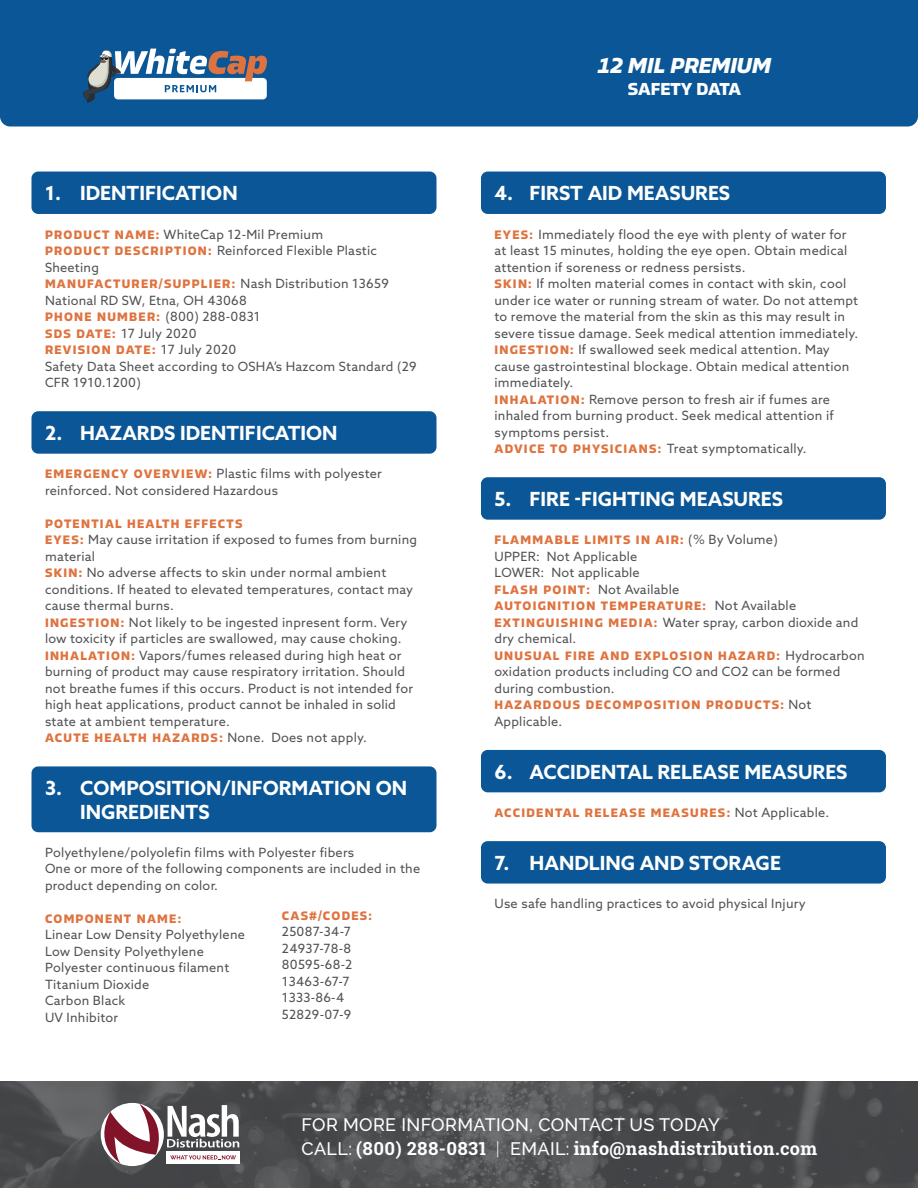
<style>
.page{position:relative;width:918px;height:1188px;background:#fff}
.page>*{position:absolute;margin:0;border:0;box-sizing:border-box;transform-origin:0 0}
.t1{font:italic 700 22.5px "Allotrope";color:#fff}
.t2{font:700 19.5px/23.4px "Azo Sans";color:#fff}
.t3{font:18px "Roboto Slab";letter-spacing:.02em;color:#fff}
.t4{font:500 18px "Raleway";letter-spacing:.02em;color:#fff}
.t5{font:700 18px "Allotrope";letter-spacing:-.01em;color:#fff}
.t6{font:12.75px/16.5px "Azo Sans";letter-spacing:.02em;color:#505154}
.t7{font:700 12.75px "Allotrope";letter-spacing:.1em;color:#df733f}
.s1{font-family:"Allotrope";font-weight:700;color:#df733f}
.s2{font-family:"Azo Sans";font-weight:400;color:#505154}
.s3{font-family:"Raleway";font-weight:500}
.s4{font-family:"Raleway";font-weight:300}
</style>
<div class="page">
<svg style="left:0;top:1081px;width:918px;height:107px;background:#4e4e51"></svg>
<div style="left:481px;top:172px;width:405px;height:42px;background:#0b5696;border-radius:7px"></div>
<div style="left:481px;top:477px;width:405px;height:43px;background:#0b5696;border-radius:7px"></div>
<div style="left:481px;top:750px;width:405px;height:42px;background:#0b5696;border-radius:7px"></div>
<div style="left:481px;top:841px;width:405px;height:43px;background:#0b5696;border-radius:7px"></div>
<div style="left:32px;top:172px;width:404px;height:42px;background:#0b5696;border-radius:7px"></div>
<div style="left:32px;top:411px;width:404px;height:43px;background:#0b5696;border-radius:7px"></div>
<div style="left:32px;top:766px;width:404px;height:66px;background:#0b5696;border-radius:7px"></div>
<div style="left:0;top:0;width:918px;height:127px;background:#0b5696"></div>
<svg style="left:83px;top:49px;width:184px;height:54px"></svg>
<div style="left:167px;top:1151px;width:73px;height:13px;background:#fff"></div>
<svg style="left:92px;top:1104px;width:147px;height:60px"></svg>
<h2 class="t2" style="left:45px;top:181px;width:194px">1. IDENTIFICATION</h2>
<p class="t6" style="left:45px;top:226px;width:334px"><span class="s1">PRODUCT NAME:</span> WhiteCap 12-Mil Premium<br><span class="s1">PRODUCT DESCRIPTION:</span> Reinforced Flexible Plastic<br>Sheeting</p>
<p class="t7" style="left:45px;top:275px;width:345px">MANUFACTURER/SUPPLIER: <span class="s2">Nash Distribution 13659</span></p>
<p class="t6" style="left:45px;top:292px;width:217px">National RD SW, Etna, OH 43068<br><span class="s1">PHONE NUMBER:</span> (800) 288-0831<br><span class="s1">SDS DATE:</span> 17 July 2020</p>
<p class="t7" style="left:45px;top:341px;width:193px">REVISION DATE: <span class="s2">17 July 2020</span></p>
<p class="t6" style="left:45px;top:358px;width:373px">Safety Data Sheet according to OSHA’s Hazcom Standard (29<br>CFR 1910.1200)</p>
<h2 class="t2" style="left:45px;top:421px;width:294px">2. HAZARDS IDENTIFICATION</h2>
<p class="t6" style="left:45px;top:465px;width:338px"><span class="s1">EMERGENCY OVERVIEW:</span> Plastic films with polyester reinforced. Not considered Hazardous</p>
<p class="t7" style="left:45px;top:515px;width:199px">POTENTIAL HEALTH EFFECTS</p>
<p class="t6" style="left:45px;top:531px;width:374px"><span class="s1">EYES:</span> May cause irritation if exposed to fumes from burning material<br><span class="s1">SKIN:</span> No adverse affects to skin under normal ambient conditions. If heated to elevated temperatures, contact may cause thermal burns.<br><span class="s1">INGESTION:</span> Not likely to be ingested inpresent form. Very low toxicity if particles are swallowed, may cause choking.<br><span class="s1">INHALATION:</span> Vapors/fumes released during high heat or burning of product may cause respiratory irritation. Should not breathe fumes if this occurs. Product is not intended for high heat applications, product cannot be inhaled in solid state at ambient temperature.</p>
<p class="t7" style="left:45px;top:729px;width:323px">ACUTE HEALTH HAZARDS: <span class="s2">None. Does not apply.</span></p>
<h2 class="t2" style="left:80px;top:776px;width:329px;text-indent:-35px">3. COMPOSITION/INFORMATION ON<br>INGREDIENTS</h2>
<p class="t6" style="left:45px;top:844px;width:377px">Polyethylene/polyolefin films with Polyester fibers<br>One or more of the following components are included in the product depending on color.</p>
<p class="t7" style="left:45px;top:910px;width:138px">COMPONENT NAME:</p>
<p class="t6" style="left:45px;top:926px;width:202px">Linear Low Density Polyethylene<br>Low Density Polyethylene<br>Polyester continuous filament<br>Titanium Dioxide<br>Carbon Black<br>UV Inhibitor</p>
<p class="t7" style="left:282px;top:907px;width:92px">CAS#/CODES:</p>
<p class="t6" style="left:282px;top:923px;width:72px">25087-34-7<br>24937-78-8<br>80595-68-2<br>13463-67-7<br>1333-86-4<br>52829-07-9</p>
<h1 class="t1" style="left:598px;top:50px;width:175px">12 MIL PREMIUM</h1>
<h3 class="t5" style="left:628px;top:77px;width:115px">SAFETY DATA</h3>
<h2 class="t2" style="left:494px;top:181px;width:237px">4. FIRST AID MEASURES</h2>
<p class="t6" style="left:494px;top:226px;width:365px"><span class="s1">EYES:</span> Immediately flood the eye with plenty of water for at least 15 minutes, holding the eye open. Obtain medical attention if soreness or redness persists.<br><span class="s1">SKIN:</span> If molten material comes in contact with skin, cool under ice water or running stream of water. Do not attempt to remove the material from the skin as this may result in severe tissue damage. Seek medical attention immediately.<br><span class="s1">INGESTION:</span> If swallowed seek medical attention. May cause gastrointestinal blockage. Obtain medical attention immediately.<br><span class="s1">INHALATION:</span> Remove person to fresh air if fumes are inhaled from burning product. Seek medical attention if symptoms persist.<br><span class="s1">ADVICE TO PHYSICIANS:</span> Treat symptomatically.</p>
<h2 class="t2" style="left:494px;top:487px;width:290px">5. FIRE -FIGHTING MEASURES</h2>
<p class="t7" style="left:494px;top:531px;width:285px">FLAMMABLE LIMITS IN AIR: <span class="s2">(% By Volume)</span></p>
<p class="t6" style="left:494px;top:548px;width:186px">UPPER: Not Applicable<br>LOWER: Not applicable<br><span class="s1">FLASH POINT:</span> Not Available</p>
<p class="t7" style="left:494px;top:597px;width:303px">AUTOIGNITION TEMPERATURE: <span class="s2">Not Available</span></p>
<p class="t6" style="left:494px;top:614px;width:365px"><span class="s1">EXTINGUISHING MEDIA:</span> Water spray, carbon dioxide and dry chemical.</p>
<p class="t7" style="left:494px;top:647px;width:372px">UNUSUAL FIRE AND EXPLOSION HAZARD: <span class="s2">Hydrocarbon</span></p>
<p class="t6" style="left:494px;top:663px;width:347px">oxidation products including CO and CO2 can be formed during combustion.</p>
<p class="t7" style="left:494px;top:696px;width:319px">HAZARDOUS DECOMPOSITION PRODUCTS: <span class="s2">Not</span></p>
<p class="t6" style="left:494px;top:713px;width:69px">Applicable.</p>
<h2 class="t2" style="left:494px;top:760px;width:355px">6. ACCIDENTAL RELEASE MEASURES</h2>
<p class="t7" style="left:494px;top:804px;width:336px">ACCIDENTAL RELEASE MEASURES: <span class="s2">Not Applicable.</span></p>
<h2 class="t2" style="left:494px;top:851px;width:288px">7. HANDLING AND STORAGE</h2>
<p class="t6" style="left:494px;top:895px;width:313px">Use safe handling practices to avoid physical Injury</p>
<h3 class="t4" style="left:302px;top:1114px;width:420px">FOR MORE INFORMATION, CONTACT US TODAY</h3>
<h3 class="t3" style="left:302px;top:1136px;width:517px"><span class="s3">CALL:</span> (800) 288-0831 <span class="s4">|</span> <span class="s3">EMAIL:</span> info@nashdistribution.com</h3>
</div>
